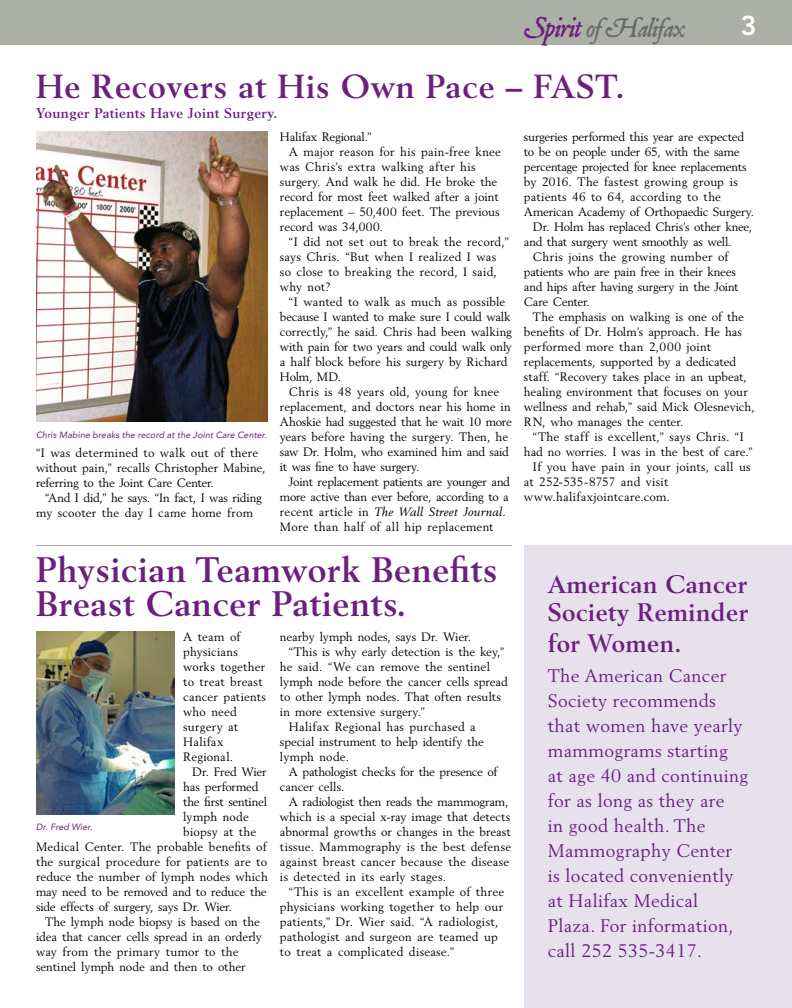
<style>
.page{position:relative;width:792px;height:1008px;background:#fff}
.page>*{position:absolute;margin:0;border:0;box-sizing:border-box;transform-origin:0 0}
.t1{font:700 35px/34px "Berling";letter-spacing:.02em;color:#6c207e}
.t2{font:700 33px "Berling";letter-spacing:.03em;color:#6c207e}
.t3{font:italic 28.4px "P22 Mayflower";letter-spacing:-.04em;color:#696a6c}
.t4{font:800 27.2px "Avenir LT Std";color:#fff}
.t5{font:700 25px/28px "Berling";letter-spacing:.02em;color:#6c207e}
.t6{font:18px/25px "Berling";letter-spacing:.02em;color:#6c207e}
.t7{font:700 14px "Berling";letter-spacing:.03em;color:#6c207e}
.t8{font:12px/15px "Berling";color:#000}
.t9{font:12px "Berling";letter-spacing:.02em;color:#000}
.t10{font:12px "Berling";letter-spacing:-.025em;color:#000}
.t11{font:12px "Berling";letter-spacing:-.02em;color:#000}
.t12{font:12px "Berling";letter-spacing:.03em;color:#000}
.t13{font:12px "Berling";letter-spacing:-.03em;color:#000}
.t14{font:italic 12px "Berling";letter-spacing:.015em;color:#000}
.t15{font:12px "Berling";letter-spacing:.025em;color:#000}
.t16{font:12px "Berling";letter-spacing:.035em;color:#000}
.t17{font:italic 9px "Avenir LT Std";letter-spacing:.01em;color:#6c207e}
.s1{font-size:30.2px;color:#6c207e}
.s2{font-style:normal}
</style>
<div class="page">
<div style="left:0;top:0;width:792px;height:45px;background:#abafa6"></div>
<div style="left:524px;top:545px;width:268px;height:463px;background:#e7e1ed"></div>
<img style="left:36px;top:132px;width:232px;height:289px">
<img style="left:36px;top:632px;width:138px;height:183px">
<hr style="left:36px;top:545px;width:476px;height:1px;background:#abafa6">
<h3 class="t3" style="left:524px;top:14px;width:164px"><span class="s1">Spirit</span> of Halifax</h3>
<h3 class="t4" style="left:741px;top:10px;width:18px">3</h3>
<h2 class="t2" style="left:36px;top:67px;width:590px">He Recovers at His Own Pace – FAST.</h2>
<p class="t7" style="left:36px;top:104px;width:243px">Younger Patients Have Joint Surgery.</p>
<p class="t17" style="left:36px;top:430px;width:233px">Chris Mabine breaks the record at the Joint Care Center.</p>
<p class="t8" style="left:36px;top:445px;width:231px">“I was determined to walk out of there without pain,” recalls Christopher Mabine, referring to the Joint Care Center.</p>
<p class="t8" style="left:36px;top:490px;width:227px;text-indent:9px">“And I did,” he says. “In fact, I was riding my scooter the day I came home from</p>
<p class="t10" style="left:280px;top:129px;width:93px">Halifax Regional.”</p>
<p class="t8" style="left:289px;top:144px;width:213px">A major reason for his pain-free knee</p>
<p class="t16" style="left:280px;top:159px;width:197px">was Chris’s extra walking after his</p>
<p class="t8" style="left:280px;top:174px;width:219px">surgery. And walk he did. He broke the</p>
<p class="t8" style="left:280px;top:189px;width:220px">record for most feet walked after a joint</p>
<p class="t8" style="left:280px;top:204px;width:221px">replacement – 50,400 feet. The previous</p>
<p class="t8" style="left:280px;top:219px;width:105px">record was 34,000.</p>
<p class="t8" style="left:289px;top:234px;width:222px">“I did not set out to break the record,”</p>
<p class="t9" style="left:280px;top:249px;width:218px">says Chris. “But when I realized I was</p>
<p class="t9" style="left:280px;top:264px;width:218px">so close to breaking the record, I said,</p>
<p class="t8" style="left:280px;top:279px;width:52px">why not?</p>
<p class="t9" style="left:289px;top:294px;width:218px">“I wanted to walk as much as possible</p>
<p class="t11" style="left:280px;top:309px;width:232px">because I wanted to make sure I could walk</p>
<p class="t8" style="left:280px;top:324px;width:233px">correctly,” he said. Chris had been walking</p>
<p class="t10" style="left:280px;top:339px;width:233px">with pain for two years and could walk only</p>
<p class="t8" style="left:280px;top:354px;width:229px">a half block before his surgery by Richard</p>
<p class="t8" style="left:280px;top:369px;width:63px">Holm, MD.</p>
<p class="t9" style="left:289px;top:384px;width:212px">Chris is 48 years old, young for knee</p>
<p class="t8" style="left:280px;top:399px;width:232px">replacement, and doctors near his home in</p>
<p class="t10" style="left:280px;top:414px;width:233px">Ahoskie had suggested that he wait 10 more</p>
<p class="t8" style="left:280px;top:429px;width:230px">years before having the surgery. Then, he</p>
<p class="t11" style="left:280px;top:444px;width:230px">saw Dr. Holm, who examined him and said</p>
<p class="t10" style="left:280px;top:459px;width:141px">it was fine to have surgery.</p>
<p class="t13" style="left:289px;top:474px;width:222px">Joint replacement patients are younger and</p>
<p class="t10" style="left:280px;top:489px;width:230px">more active than ever before, according to a</p>
<p class="t14" style="left:280px;top:505px;width:227px"><span class="s2">recent article in</span> The Wall Street Journal<span class="s2">.</span></p>
<p class="t8" style="left:280px;top:519px;width:215px">More than half of all hip replacement</p>
<h1 class="t1" style="left:36px;top:553px;width:463px">Physician Teamwork Benefits<br>Breast Cancer Patients.</h1>
<p class="t8" style="left:183px;top:629px;width:84px">A team of physicians works together to treat breast cancer patients who need surgery at<br>Halifax<br>Regional.</p>
<p class="t8" style="left:192px;top:764px;width:76px">Dr. Fred Wier</p>
<p class="t8" style="left:183px;top:779px;width:77px">has performed</p>
<p class="t8" style="left:183px;top:794px;width:85px">the first sentinel</p>
<p class="t8" style="left:183px;top:809px;width:67px">lymph node</p>
<p class="t8" style="left:183px;top:824px;width:74px">biopsy at the</p>
<p class="t8" style="left:36px;top:839px;width:232px">Medical Center. The probable benefits of</p>
<p class="t9" style="left:36px;top:854px;width:233px">the surgical procedure for patients are to</p>
<p class="t8" style="left:36px;top:869px;width:233px">reduce the number of lymph nodes which</p>
<p class="t8" style="left:36px;top:884px;width:232px">may need to be removed and to reduce the</p>
<p class="t8" style="left:36px;top:899px;width:198px">side effects of surgery, says Dr. Wier.</p>
<p class="t8" style="left:45px;top:914px;width:216px">The lymph node biopsy is based on the</p>
<p class="t8" style="left:36px;top:929px;width:227px">idea that cancer cells spread in an orderly</p>
<p class="t9" style="left:36px;top:944px;width:204px">way from the primary tumor to the</p>
<p class="t8" style="left:36px;top:959px;width:211px">sentinel lymph node and then to other</p>
<p class="t17" style="left:36px;top:822px;width:58px">Dr. Fred Wier.</p>
<p class="t8" style="left:280px;top:629px;width:193px">nearby lymph nodes, says Dr. Wier.</p>
<p class="t8" style="left:289px;top:644px;width:217px">“This is why early detection is the key,”</p>
<p class="t9" style="left:280px;top:659px;width:212px">he said. “We can remove the sentinel</p>
<p class="t8" style="left:280px;top:674px;width:229px">lymph node before the cancer cells spread</p>
<p class="t8" style="left:280px;top:689px;width:222px">to other lymph nodes. That often results</p>
<p class="t8" style="left:280px;top:704px;width:146px">in more extensive surgery.”</p>
<p class="t9" style="left:289px;top:719px;width:188px">Halifax Regional has purchased a</p>
<p class="t8" style="left:280px;top:734px;width:205px">special instrument to help identify the</p>
<p class="t8" style="left:280px;top:749px;width:71px">lymph node.</p>
<p class="t10" style="left:289px;top:764px;width:210px">A pathologist checks for the presence of</p>
<p class="t8" style="left:280px;top:779px;width:66px">cancer cells.</p>
<p class="t10" style="left:289px;top:794px;width:221px">A radiologist then reads the mammogram,</p>
<p class="t8" style="left:280px;top:809px;width:232px">which is a special x-ray image that detects</p>
<p class="t8" style="left:280px;top:824px;width:232px">abnormal growths or changes in the breast</p>
<p class="t9" style="left:280px;top:839px;width:233px">tissue. Mammography is the best defense</p>
<p class="t9" style="left:280px;top:854px;width:231px">against breast cancer because the disease</p>
<p class="t9" style="left:280px;top:869px;width:168px">is detected in its early stages.</p>
<p class="t15" style="left:289px;top:884px;width:217px">“This is an excellent example of three</p>
<p class="t8" style="left:280px;top:899px;width:225px">physicians working together to help our</p>
<p class="t8" style="left:280px;top:914px;width:220px">patients,” Dr. Wier said. “A radiologist,</p>
<p class="t8" style="left:280px;top:929px;width:219px">pathologist and surgeon are teamed up</p>
<p class="t9" style="left:280px;top:944px;width:176px">to treat a complicated disease.”</p>
<p class="t8" style="left:524px;top:129px;width:222px">surgeries performed this year are expected</p>
<p class="t10" style="left:524px;top:144px;width:217px">to be on people under 65, with the same</p>
<p class="t10" style="left:524px;top:159px;width:224px">percentage projected for knee replacements</p>
<p class="t9" style="left:524px;top:174px;width:215px">by 2016. The fastest growing group is</p>
<p class="t8" style="left:524px;top:189px;width:199px">patients 46 to 64, according to the</p>
<p class="t11" style="left:524px;top:204px;width:232px">American Academy of Orthopaedic Surgery.</p>
<p class="t11" style="left:533px;top:219px;width:221px">Dr. Holm has replaced Chris’s other knee,</p>
<p class="t8" style="left:524px;top:234px;width:209px">and that surgery went smoothly as well.</p>
<p class="t12" style="left:533px;top:249px;width:197px">Chris joins the growing number of</p>
<p class="t8" style="left:524px;top:264px;width:213px">patients who are pain free in their knees</p>
<p class="t8" style="left:524px;top:279px;width:216px">and hips after having surgery in the Joint</p>
<p class="t8" style="left:524px;top:294px;width:67px">Care Center.</p>
<p class="t8" style="left:533px;top:309px;width:212px">The emphasis on walking is one of the</p>
<p class="t8" style="left:524px;top:324px;width:220px">benefits of Dr. Holm’s approach. He has</p>
<p class="t8" style="left:524px;top:339px;width:189px">performed more than 2,000 joint</p>
<p class="t8" style="left:524px;top:354px;width:214px">replacements, supported by a dedicated</p>
<p class="t8" style="left:524px;top:369px;width:224px">staff. “Recovery takes place in an upbeat,</p>
<p class="t8" style="left:524px;top:384px;width:225px">healing environment that focuses on your</p>
<p class="t8" style="left:524px;top:399px;width:232px">wellness and rehab,” said Mick Olesnevich,</p>
<p class="t8" style="left:524px;top:414px;width:161px">RN, who manages the center.</p>
<p class="t12" style="left:533px;top:429px;width:212px">“The staff is excellent,” says Chris. “I</p>
<p class="t8" style="left:524px;top:444px;width:230px">had no worries. I was in the best of care.”</p>
<p class="t8" style="left:533px;top:459px;width:219px">If you have pain in your joints, call us</p>
<p class="t8" style="left:524px;top:474px;width:146px">at 252-535-8757 and visit</p>
<p class="t9" style="left:524px;top:489px;width:148px">www.halifaxjointcare.com.</p>
<h3 class="t5" style="left:548px;top:570px;width:202px">American Cancer<br>Society Reminder</h3>
<h3 class="t5" style="left:548px;top:629px;width:135px">for Women.</h3>
<p class="t6" style="left:548px;top:663px;width:202px">The American Cancer<br>Society recommends that women have yearly mammograms starting<br>at age 40 and continuing for as long as they are<br>in good health. The<br>Mammography Center is located conveniently at Halifax Medical<br>Plaza. For information, call 252 535-3417.</p>
</div>
